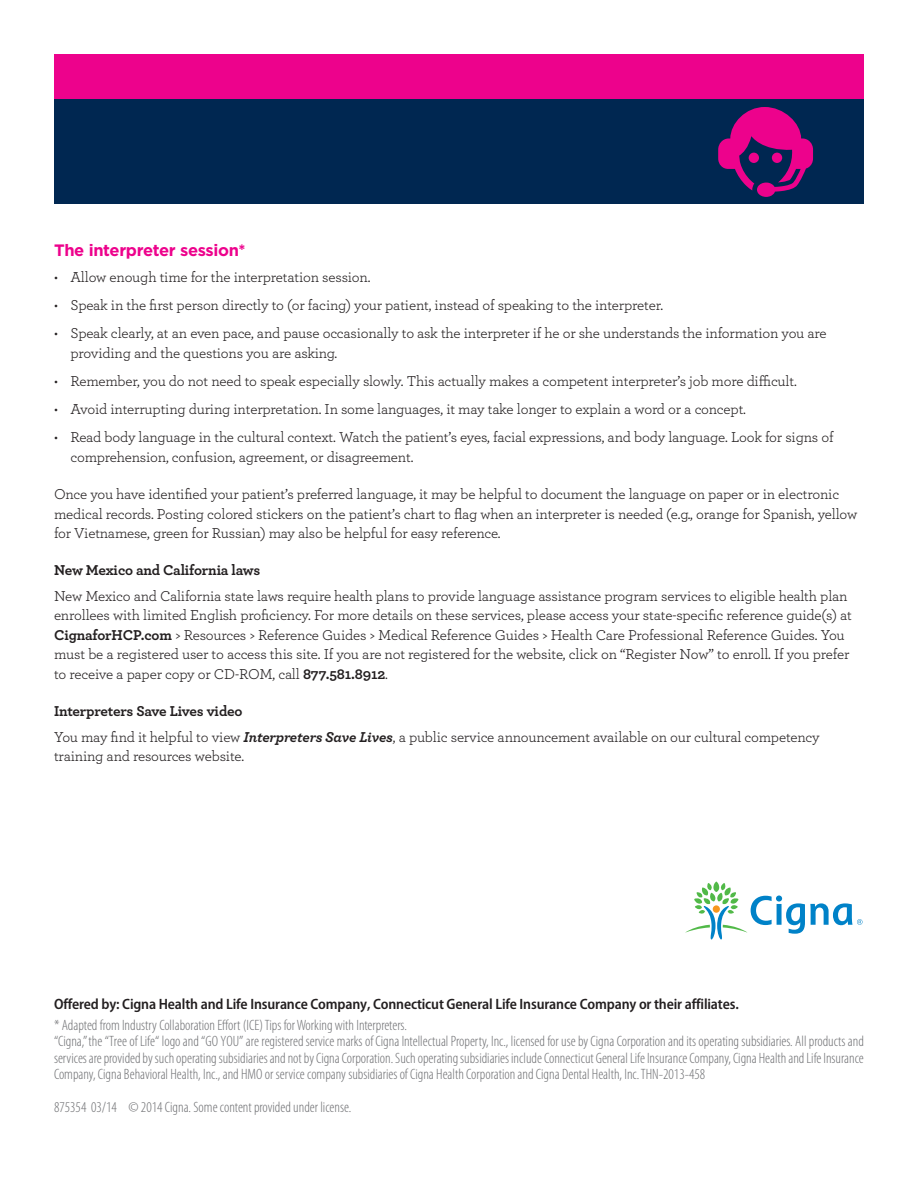
<style>
.page{position:relative;width:918px;height:1188px;background:#fff}
.page>*{position:absolute;margin:0;border:0;box-sizing:border-box;transform-origin:0 0}
.G-Subhead-color{font:700 16.5px "Gotham";letter-spacing:-.02em;color:#ed028c}
.A-Body_Copy{font:15px/19.5px "Archer";letter-spacing:-.01em;color:#231f20}
.A-Bullet_Copy{font:15px/19.5px "Archer";letter-spacing:-.01em;color:#231f20}
.M-Legal_copy_Cat{font:300 condensed 15px/16.5px "Myriad Pro";color:#6c6d70;text-align:justify}
.M-Legal_copy_Cat-2{font:600 semi-condensed 15px "Myriad Pro";letter-spacing:-.01em;color:#231f20}
.A-Sub_Suhead-black{font:700 15px "Archer";letter-spacing:-.01em;color:#231f20}
.s1{font-weight:700}
.s2{font-weight:700;font-style:italic}
</style>
<div class="page">
<div style="left:54px;top:70px;width:810px;height:134px;background:#002751"></div>
<div style="left:54px;top:54px;width:810px;height:45px;background:#ed028c"></div>
<svg style="left:718px;top:107px;width:95px;height:90px"></svg>
<svg style="left:685px;top:882px;width:178px;height:57px"></svg>
<p class="G-Subhead-color" style="left:54px;top:241px;width:193px">The interpreter session*</p>
<p class="A-Bullet_Copy" style="left:54px;top:267px;width:318px">• Allow enough time for the interpretation session.</p>
<p class="A-Bullet_Copy" style="left:54px;top:295px;width:611px">• Speak in the first person directly to (or facing) your patient, instead of speaking to the interpreter.</p>
<p class="A-Bullet_Copy" style="left:70px;top:323px;width:758px;text-indent:-16px">• Speak clearly, at an even pace, and pause occasionally to ask the interpreter if he or she understands the information you are providing and the questions you are asking.</p>
<p class="A-Bullet_Copy" style="left:54px;top:371px;width:744px">• Remember, you do not need to speak especially slowly. This actually makes a competent interpreter’s job more difficult.</p>
<p class="A-Bullet_Copy" style="left:54px;top:399px;width:694px">• Avoid interrupting during interpretation. In some languages, it may take longer to explain a word or a concept.</p>
<p class="A-Bullet_Copy" style="left:70px;top:427px;width:765px;text-indent:-16px">• Read body language in the cultural context. Watch the patient’s eyes, facial expressions, and body language. Look for signs of comprehension, confusion, agreement, or disagreement.</p>
<p class="A-Body_Copy" style="left:54px;top:484px;width:805px">Once you have identified your patient’s preferred language, it may be helpful to document the language on paper or in electronic medical records. Posting colored stickers on the patient’s chart to flag when an interpreter is needed (e.g., orange for Spanish, yellow for Vietnamese, green for Russian) may also be helpful for easy reference.</p>
<p class="A-Sub_Suhead-black" style="left:54px;top:558px;width:208px">New Mexico and California laws</p>
<p class="A-Body_Copy" style="left:54px;top:586px;width:800px">New Mexico and California state laws require health plans to provide language assistance program services to eligible health plan enrollees with limited English proficiency. For more details on these services, please access your state-specific reference guide(s) at <span class="s1">CignaforHCP.com</span> &gt; Resources &gt; Reference Guides &gt; Medical Reference Guides &gt; Health Care Professional Reference Guides. You must be a registered user to access this site. If you are not registered for the website, click on “Register Now” to enroll. If you prefer to receive a paper copy or CD-ROM, call <span class="s1">877.581.8912</span>.</p>
<p class="A-Sub_Suhead-black" style="left:54px;top:699px;width:190px">Interpreters Save Lives video</p>
<p class="A-Body_Copy" style="left:54px;top:726px;width:767px">You may find it helpful to view <span class="s2">Interpreters Save Lives</span>, a public service announcement available on our cultural competency training and resources website.</p>
<p class="M-Legal_copy_Cat-2" style="left:54px;top:996px;width:686px">Offered by: Cigna Health and Life Insurance Company, Connecticut General Life Insurance Company or their affiliates.</p>
<p class="M-Legal_copy_Cat" style="left:54px;top:1017px;width:355px">* Adapted from Industry Collaboration Effort (ICE) Tips for Working with Interpreters.</p>
<p class="M-Legal_copy_Cat" style="left:54px;top:1033px;width:812px">“Cigna,” the “Tree of Life“ logo and “GO YOU” are registered service marks of Cigna Intellectual Property, Inc., licensed for use by Cigna Corporation and its operating subsidiaries. All products and services are provided by such operating subsidiaries and not by Cigna Corporation. Such operating subsidiaries include Connecticut General Life Insurance Company, Cigna Health and Life Insurance Company, Cigna Behavioral Health, Inc., and HMO or service company subsidiaries of Cigna Health Corporation and Cigna Dental Health, Inc. THN-2013-458</p>
<p class="M-Legal_copy_Cat" style="left:54px;top:1099px;width:299px">875354 03/14 © 2014 Cigna. Some content provided under license.</p>
</div>
